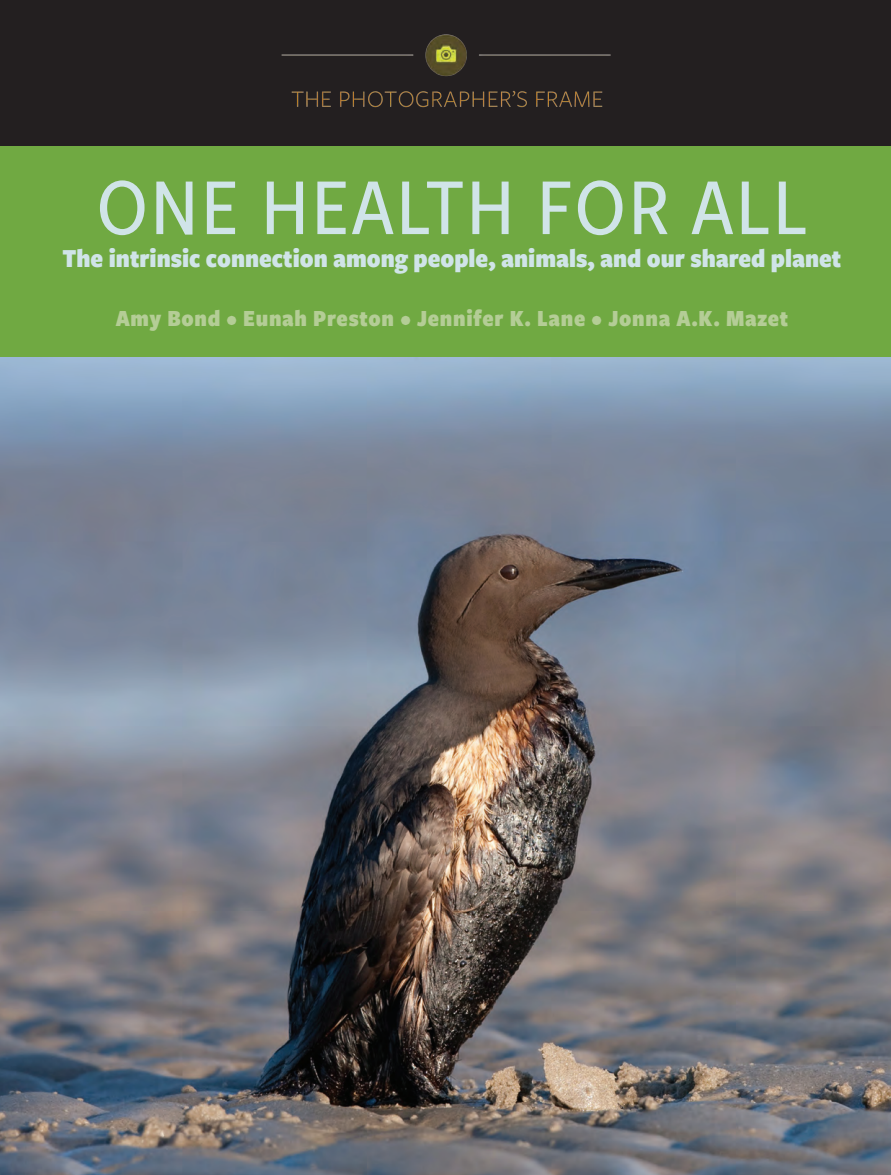
<style>
.page{position:relative;width:891px;height:1175px;background:#fff}
.page>*{position:absolute;margin:0;border:0;box-sizing:border-box;transform-origin:0 0}
.t1{font:500 84px "Freight Sans Cnd Pro";letter-spacing:.025em;color:#d0e4e8}
.t2{font:900 27px "Freight Sans Cnd Pro";color:#d0e4e8}
.t3{font:900 24px "Freight Sans Cnd Pro";letter-spacing:.03em;color:#b4cd96}
</style>
<div class="page">
<div style="left:0;top:143px;width:891px;height:215px;background:#70a942"></div>
<div style="left:0;top:0;width:891px;height:145px;background:#231f20"></div>
<img style="left:0;top:357px;width:891px;height:817px">
<img style="left:282px;top:34px;width:329px;height:74px">
<h1 class="t1" style="left:96px;top:150px;width:713px">ONE HEALTH FOR ALL</h1>
<p class="t2" style="left:63px;top:239px;width:780px">The intrinsic connection among people, animals, and our shared planet</p>
<p class="t3" style="left:116px;top:301px;width:674px">Amy Bond • Eunah Preston • Jennifer K. Lane • Jonna A.K. Mazet</p>
</div>
